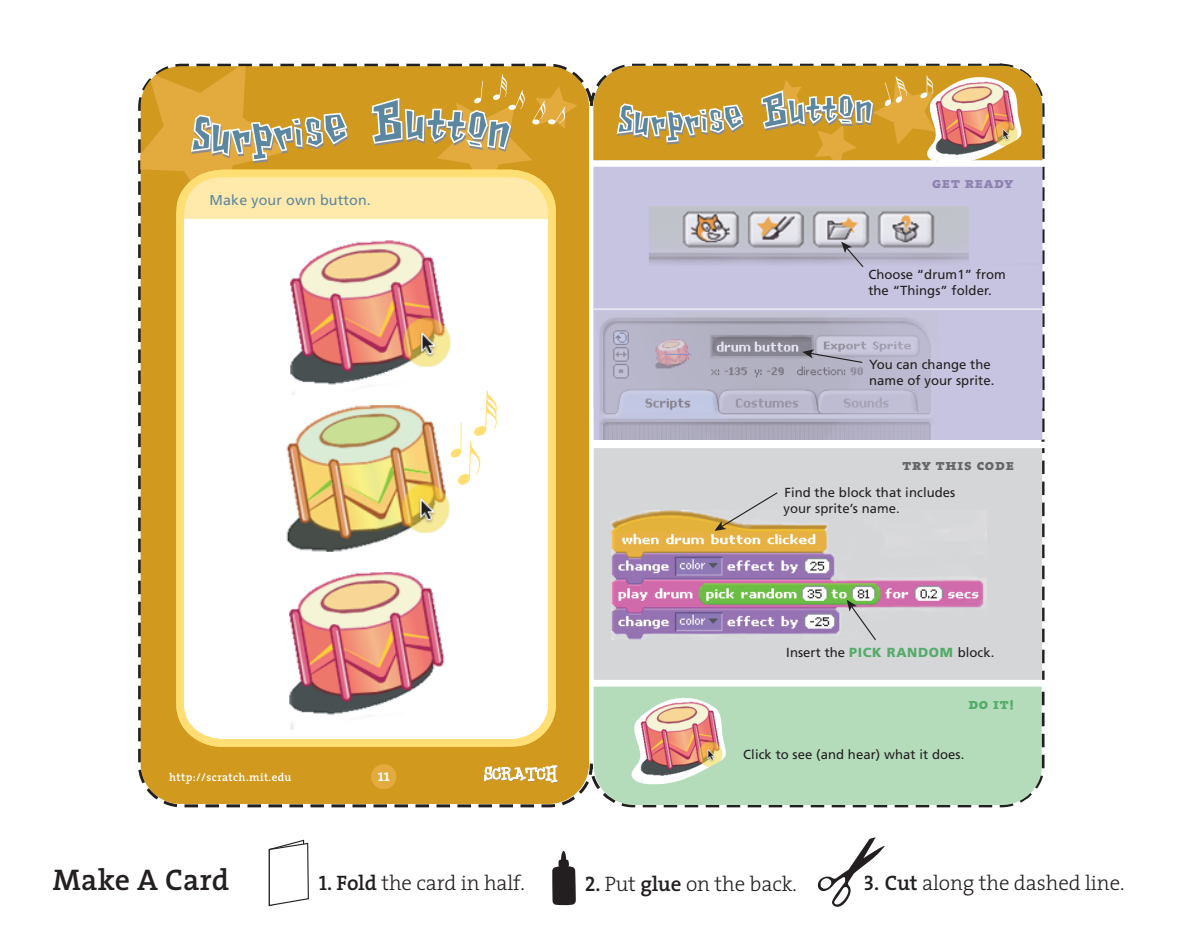
<style>
.page{position:relative;width:1188px;height:939px;background:#fff}
.page>*{position:absolute;margin:0;border:0;box-sizing:border-box;transform-origin:0 0}
.t1{font:600 30px "The Serif";letter-spacing:.01em;color:#231f20}
.t2{font:300 21px "The Serif";letter-spacing:-.005em;color:#231f20}
.t3{font:600 16.5px "The Serif";color:#fff}
.t4{font:15.3px "The Serif Extra Bold Caps";letter-spacing:.05em;color:#666}
.t5{font:15.3px "The Serif Extra Bold Caps";letter-spacing:.05em;color:#9082b0}
.t6{font:15.3px "The Serif Extra Bold Caps";color:#55ab6a}
.t7{font:14.25px "Frutiger";letter-spacing:.01em;color:#5c87a1}
.t8{font:13.2px/15.8px "Frutiger";letter-spacing:.005em;color:#231f20}
.t9{font:600 11.25px "The Serif";letter-spacing:.035em;color:#fff}
.s1{font-weight:900;color:#55ab6a}
.s2{font-family:"The Serif Semi Bold Caps";font-weight:400}
.s3{font-weight:600}
</style>
<div class="page">
<svg style="left:817px;top:837px;width:68px;height:70px"></svg>
<svg style="left:552px;top:850px;width:24px;height:55px"></svg>
<svg style="left:268px;top:839px;width:41px;height:66px"></svg>
<img style="left:594px;top:170px;width:448px;height:268px">
<div style="left:594px;top:442px;width:448px;height:238px;background:#d5d6d8"></div>
<svg style="left:594px;top:308px;width:448px;height:2px"></svg>
<div style="left:594px;top:686px;width:448px;height:118px;background:#b4dcbb"></div>
<div style="left:594px;top:66px;width:448px;height:94px;background:#d19a1f"></div>
<svg style="left:802px;top:349px;width:61px;height:14px"></svg>
<svg style="left:841px;top:241px;width:23px;height:27px"></svg>
<img style="left:611px;top:510px;width:373px;height:129px">
<svg style="left:714px;top:492px;width:64px;height:39px"></svg>
<svg style="left:847px;top:599px;width:30px;height:41px"></svg>
<svg style="left:593px;top:676px;width:452px;height:13px"></svg>
<svg style="left:593px;top:438px;width:452px;height:13px"></svg>
<img style="left:631px;top:698px;width:95px;height:86px">
<div style="left:140px;top:66px;width:449px;height:737px;background:#d19a1f"></div>
<svg style="left:176px;top:170px;width:380px;height:576px"></svg>
<svg style="left:484px;top:762px;width:74px;height:24px"></svg>
<img style="left:266px;top:230px;width:206px;height:166px">
<img style="left:265px;top:571px;width:206px;height:164px">
<img style="left:265px;top:396px;width:206px;height:175px">
<svg style="left:451px;top:390px;width:46px;height:94px"></svg>
<div style="left:371px;top:763px;width:25px;height:26px;background:#e3aa3e;border-radius:50%"></div>
<svg style="left:584px;top:75px;width:461px;height:95px"></svg>
<svg style="left:140px;top:66px;width:208px;height:152px;background:#e1b24b"></svg>
<svg style="left:372px;top:74px;width:206px;height:120px;background:#dcaa3b"></svg>
<p class="t7" style="left:210px;top:191px;width:163px">Make your own button.</p>
<p class="t9" style="left:169px;top:767px;width:124px">http://scratch.mit.edu</p>
<p class="t3" style="left:378px;top:761px;width:14px">11</p>
<p class="t5" style="left:932px;top:170px;width:83px">get ready</p>
<p class="t8" style="left:868px;top:266px;width:139px">Choose “drum1” from the “Things” folder.</p>
<p class="t8" style="left:869px;top:356px;width:127px">You can change the name of your sprite.</p>
<p class="t4" style="left:902px;top:452px;width:113px">try this code</p>
<p class="t8" style="left:784px;top:484px;width:173px">Find the block that includes your sprite’s name.</p>
<p class="t8" style="left:786px;top:644px;width:210px">Insert the <span class="s1">PICK RANDOM</span> block.</p>
<p class="t6" style="left:968px;top:691px;width:47px">do it!</p>
<p class="t8" style="left:743px;top:746px;width:223px">Click to see (and hear) what it does.</p>
<h1 class="t1" style="left:53px;top:854px;width:178px">Make A Card</h1>
<h2 class="t2" style="left:319px;top:865px;width:207px"><span class="s2">1.</span> <span class="s3">Fold</span> the card in half.</h2>
<h2 class="t2" style="left:585px;top:866px;width:214px"><span class="s2">2.</span> Put <span class="s3">glue</span> on the back.</h2>
<h2 class="t2" style="left:864px;top:865px;width:262px"><span class="s2">3.</span> <span class="s3">Cut</span> along the dashed line.</h2>
</div>
